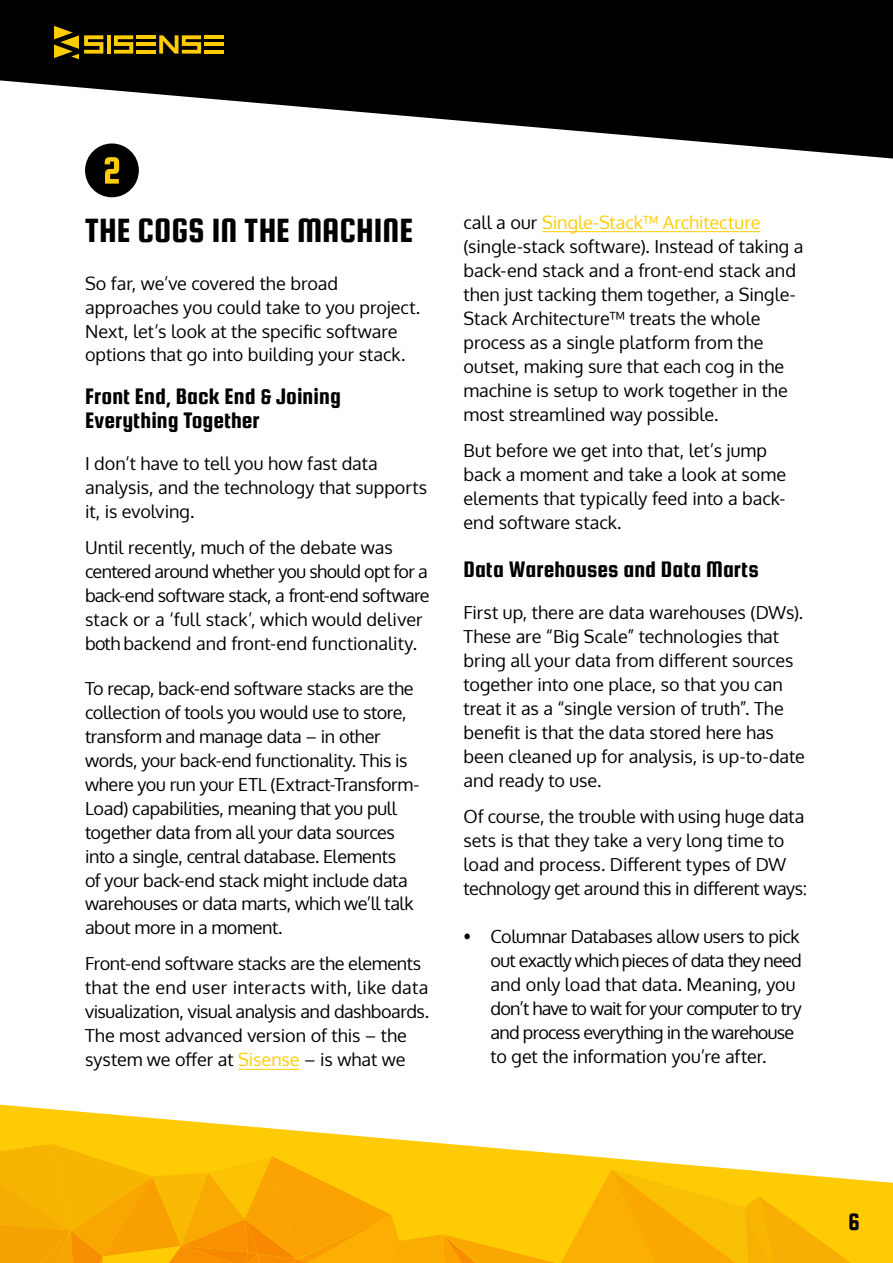
<style>
.page{position:relative;width:893px;height:1263px;background:#fff}
.page>*{position:absolute;margin:0;border:0;box-sizing:border-box;transform-origin:0 0}
.t1{font:36px "Squada One";color:#000}
.t2{font:25.2px "Squada One";color:#000}
.t3{font:24px/24px "Squada One";color:#000}
.t4{font:18px/24px "Oxygen";letter-spacing:-.005em;color:#000}
.t5{font:18px/24px "Oxygen";letter-spacing:-.025em;color:#000}
.s1{color:#ffcd03}
</style>
<div class="page">
<svg style="left:0;top:0;width:893px;height:159px;fill:#000"></svg>
<svg style="left:0;top:1105px;width:893px;height:158px"></svg>
<img style="left:208px;top:1156px;width:37px;height:63px">
<img style="left:245px;top:1156px;width:27px;height:98px">
<img style="left:208px;top:1219px;width:37px;height:27px">
<img style="left:245px;top:1219px;width:13px;height:33px">
<img style="left:447px;top:1234px;width:113px;height:29px">
<img style="left:244px;top:1246px;width:4px;height:6px">
<img style="left:244px;top:1252px;width:14px;height:2px">
<img style="left:103px;top:1246px;width:141px;height:17px">
<img style="left:560px;top:1169px;width:51px;height:94px">
<img style="left:611px;top:1169px;width:138px;height:94px">
<img style="left:152px;top:1172px;width:56px;height:74px">
<img style="left:152px;top:1176px;width:29px;height:80px">
<img style="left:778px;top:1196px;width:72px;height:67px">
<img style="left:76px;top:1256px;width:27px;height:7px">
<img style="left:71px;top:1256px;width:5px;height:7px">
<img style="left:71px;top:1144px;width:81px;height:32px">
<img style="left:71px;top:1176px;width:81px;height:80px">
<img style="left:0;top:1144px;width:71px;height:13px">
<img style="left:244px;top:1254px;width:14px;height:9px">
<img style="left:258px;top:1254px;width:14px;height:9px">
<img style="left:263px;top:1259px;width:35px;height:3px">
<img style="left:263px;top:1262px;width:35px;height:1px">
<div style="left:0;top:1230px;width:71px;height:33px;background:#f4a302"></div>
<div style="left:0;top:1157px;width:71px;height:73px;background:#f7b403"></div>
<img style="left:272px;top:1156px;width:120px;height:103px">
<img style="left:298px;top:1215px;width:10px;height:48px">
<img style="left:308px;top:1215px;width:139px;height:48px">
<img style="left:392px;top:1234px;width:55px;height:29px">
<img style="left:745px;top:1196px;width:33px;height:67px">
<hr style="left:107px;top:35px;width:4px;height:19px;background:#ffcc05">
<hr style="left:137px;top:35px;width:19px;height:4px;background:#ffcc05">
<hr style="left:137px;top:42px;width:19px;height:4px;background:#ffcc05">
<hr style="left:137px;top:50px;width:19px;height:4px;background:#ffcc05">
<hr style="left:205px;top:35px;width:19px;height:4px;background:#ffcc05">
<hr style="left:205px;top:42px;width:19px;height:4px;background:#ffcc05">
<hr style="left:205px;top:50px;width:19px;height:4px;background:#ffcc05">
<svg style="left:114px;top:35px;width:19px;height:19px"></svg>
<svg style="left:159px;top:35px;width:42px;height:19px"></svg>
<svg style="left:54px;top:26px;width:49px;height:33px;background:#655101"></svg>
<hr style="left:238px;top:1069px;width:62px;height:1px;background:#ffcd03">
<hr style="left:542px;top:231px;width:218px;height:1px;background:#ffcd03">
<div style="left:85px;top:143px;width:54px;height:54px;background:#000;border-radius:50%"></div>
<svg style="left:105px;top:157px;width:14px;height:27px"></svg>
<h1 class="t1" style="left:85px;top:210px;width:329px">THE COGS IN THE MACHINE</h1>
<p class="t4" style="left:85px;top:271px;width:337px">So far, we’ve covered the broad approaches you could take to you project.<br>Next, let’s look at the specific software options that go into building your stack.</p>
<h3 class="t3" style="left:85px;top:383px;width:257px">Front End, Back End &amp; Joining<br>Everything Together</h3>
<p class="t4" style="left:85px;top:451px;width:344px">I don’t have to tell you how fast data analysis, and the technology that supports it, is evolving.</p>
<p class="t4" style="left:85px;top:535px;width:346px">Until recently, much of the debate was centered around whether you should opt for a back-end software stack, a front-end software stack or a ‘full stack’, which would deliver both backend and front-end functionality.</p>
<p class="t4" style="left:85px;top:676px;width:336px">To recap, back-end software stacks are the collection of tools you would use to store, transform and manage data – in other words, your back-end functionality. This is where you run your ETL (Extract-Transform-Load) capabilities, meaning that you pull together data from all your data sources into a single, central database. Elements<br>of your back-end stack might include data warehouses or data marts, which we’ll talk about more in a moment.</p>
<p class="t4" style="left:85px;top:952px;width:345px">Front-end software stacks are the elements that the end user interacts with, like data visualization, visual analysis and dashboards.<br>The most advanced version of this – the system we offer at <span class="s1">Sisense</span> – is what we</p>
<p class="t4" style="left:463px;top:211px;width:342px">call a our <span class="s1">Single-Stack™ Architecture </span>(single-stack software). Instead of taking a back-end stack and a front-end stack and then just tacking them together, a Single-Stack Architecture™ treats the whole process as a single platform from the outset, making sure that each cog in the machine is setup to work together in the most streamlined way possible.</p>
<p class="t4" style="left:463px;top:438px;width:324px">But before we get into that, let’s jump back a moment and take a look at some elements that typically feed into a back&shy;end software stack.</p>
<h3 class="t3" style="left:463px;top:557px;width:297px">Data Warehouses and Data Marts</h3>
<p class="t4" style="left:463px;top:601px;width:343px">First up, there are data warehouses (DWs).<br>These are “Big Scale” technologies that bring all your data from different sources together into one place, so that you can treat it as a “single version of truth”. The benefit is that the data stored here has been cleaned up for analysis, is up-to-date and ready to use.</p>
<p class="t4" style="left:463px;top:804px;width:345px">Of course, the trouble with using huge data sets is that they take a very long time to load and process. Different types of DW technology get around this in different ways:</p>
<p class="t5" style="left:490px;top:924px;width:313px;text-indent:-27px">• Columnar Databases allow users to pick out exactly which pieces of data they need and only load that data. Meaning, you don’t have to wait for your computer to try and process everything in the warehouse to get the information you’re after.</p>
<h2 class="t2" style="left:848px;top:1208px;width:13px">6</h2>
</div>
